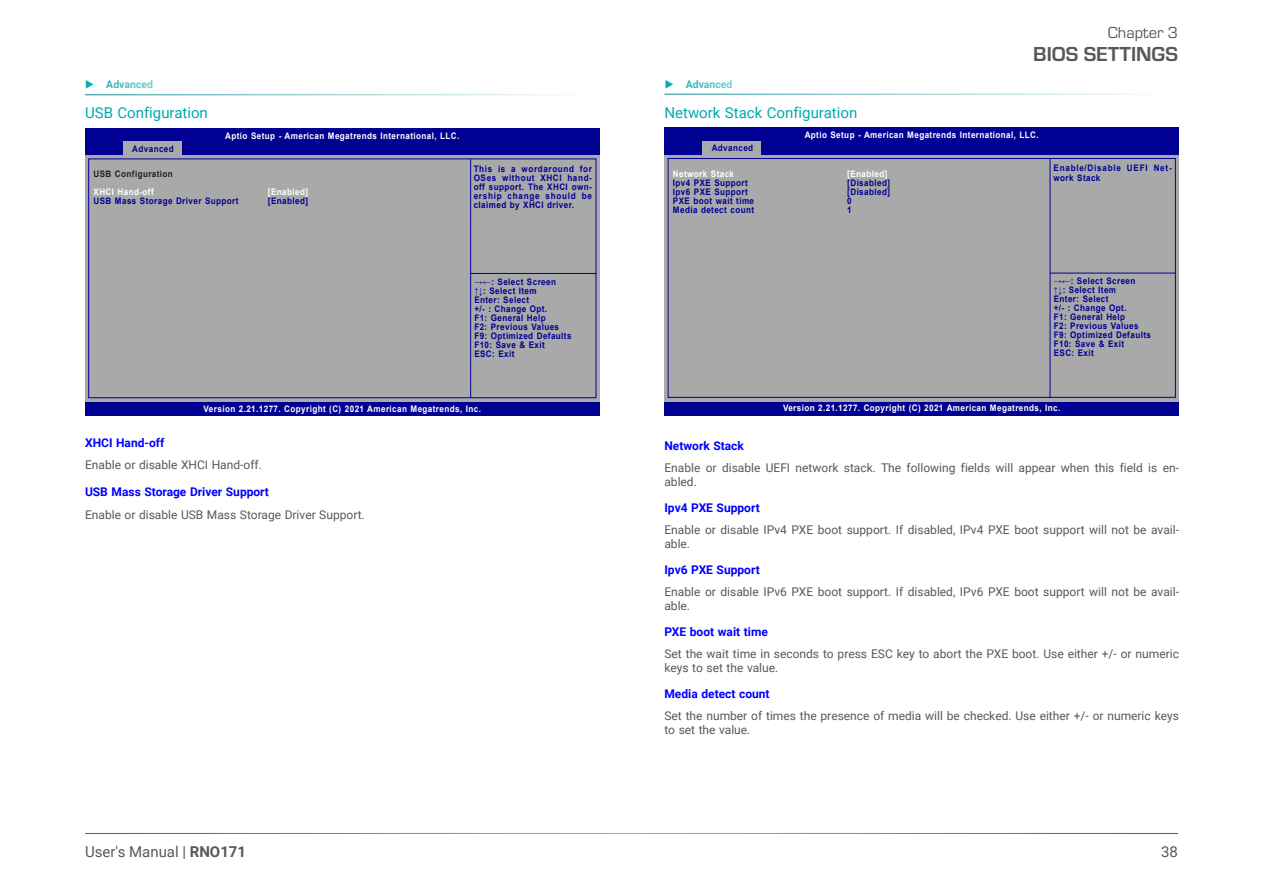
<style>
.page{position:relative;width:1263px;height:893px;background:#fff}
.page>*{position:absolute;margin:0;border:0;box-sizing:border-box;transform-origin:0 0}
.t1{font:700 21px "Eurostile";color:#57585a}
.t2{font:16.5px "Eurostile";color:#57585a}
.Heading_3{font:15px "Roboto";color:#00aaad}
.t3{font:15px "Roboto";color:#57585a}
.Body_Text{font:12px/13.5px "Roboto";color:#57585a}
.BIOS_Item{font:700 12px "Roboto";color:#00f}
.t4{font:700 10.5px "Roboto";color:#00aaad}
.t5{font:700 9px/9px "Arial";letter-spacing:.05em;color:#000093;text-align:justify;scale:.9 1}
.t6{font:700 9px "Arial";letter-spacing:.05em;color:#fff;scale:.9 1}
.t7{font:700 9px/9px "Arial";letter-spacing:.095em;color:#000093;scale:.9 1}
.t8{font:700 9px "Arial";letter-spacing:.05em;color:#231f20;scale:.9 1}
.s1{font-weight:700}
</style>
<div class="page">
<hr style="left:85px;top:833px;width:1093px;height:1px;background:#57585a">
<div style="left:85px;top:141px;width:515px;height:264px;background:#aaa9aa"></div>
<div style="left:85px;top:128px;width:514px;height:13px;background:#000093"></div>
<div style="left:85px;top:142px;width:515px;height:13px;background:#000093"></div>
<div style="left:85px;top:402px;width:514px;height:14px;background:#000093"></div>
<div style="left:88px;top:158px;width:508px;height:240px;border:1px solid #000093"></div>
<hr style="left:470px;top:159px;width:1px;height:239px;background:#000093">
<hr style="left:470px;top:273px;width:126px;height:1px;background:#000093">
<div style="left:123px;top:142px;width:59px;height:13px;background:#aaa9aa"></div>
<hr style="left:85px;top:94px;width:515px;height:1px;background:#2e9aa0">
<div style="left:664px;top:141px;width:515px;height:264px;background:#aaa9aa"></div>
<div style="left:665px;top:128px;width:514px;height:13px;background:#000093"></div>
<div style="left:664px;top:141px;width:515px;height:14px;background:#000093"></div>
<div style="left:665px;top:402px;width:514px;height:13px;background:#000093"></div>
<div style="left:668px;top:158px;width:508px;height:240px;border:1px solid #000093"></div>
<hr style="left:1049px;top:159px;width:1px;height:239px;background:#000093">
<hr style="left:1050px;top:273px;width:126px;height:1px;background:#000093">
<div style="left:703px;top:141px;width:58px;height:14px;background:#aaa9aa"></div>
<hr style="left:664px;top:94px;width:515px;height:1px;background:#2e9aa0">
<p class="t2" style="left:1108px;top:22px;width:72px">Chapter 3</p>
<p class="t1" style="left:1033px;top:39px;width:146px">BIOS SETTINGS</p>
<p class="t4" style="left:106px;top:77px;width:48px">Advanced</p>
<p class="t4" style="left:686px;top:76px;width:48px">Advanced</p>
<p class="Heading_3" style="left:85px;top:102px;width:124px">USB Configuration</p>
<p class="Heading_3" style="left:664px;top:102px;width:194px">Network Stack Configuration</p>
<p class="t6" style="left:225px;top:129px;width:262px">Aptio Setup - American Megatrends International, LLC.</p>
<p class="t6" style="left:805px;top:129px;width:262px">Aptio Setup - American Megatrends International, LLC.</p>
<p class="t5" style="left:132px;top:144px;width:48px">Advanced</p>
<p class="t5" style="left:712px;top:144px;width:48px">Advanced</p>
<p class="t8" style="left:94px;top:168px;width:90px">USB Configuration</p>
<p class="t6" style="left:94px;top:186px;width:68px">XHCI Hand-off</p>
<p class="t5" style="left:94px;top:196px;width:163px">USB Mass Storage Driver Support</p>
<p class="t6" style="left:268px;top:186px;width:46px">[Enabled]</p>
<p class="t5" style="left:268px;top:196px;width:46px">[Enabled]</p>
<p class="t5" style="left:474px;top:165px;width:133px">This is a wordaround for OSes without XHCI hand&shy;off support. The XHCI own&shy;ership change should be claimed by XHCI driver.</p>
<p class="t6" style="left:673px;top:167px;width:69px">Network Stack</p>
<p class="t5" style="left:673px;top:178px;width:85px">Ipv4 PXE Support</p>
<p class="t5" style="left:673px;top:187px;width:85px">Ipv6 PXE Support</p>
<p class="t5" style="left:673px;top:196px;width:92px">PXE boot wait time</p>
<p class="t5" style="left:673px;top:205px;width:92px">Media detect count</p>
<p class="t6" style="left:847px;top:167px;width:46px">[Enabled]</p>
<p class="t5" style="left:847px;top:178px;width:49px">[Disabled]</p>
<p class="t5" style="left:847px;top:187px;width:49px">[Disabled]</p>
<p class="t5" style="left:847px;top:196px;width:7px">0</p>
<p class="t5" style="left:847px;top:205px;width:7px">1</p>
<p class="t7" style="left:1053px;top:164px;width:133px">Enable/Disable UEFI Net&shy;work Stack</p>
<p class="t5" style="left:474px;top:277px;width:92px">→←: Select Screen</p>
<p class="t5" style="left:474px;top:286px;width:71px">↑↓: Select Item</p>
<p class="t5" style="left:474px;top:295px;width:62px">Enter: Select</p>
<p class="t5" style="left:474px;top:304px;width:82px">+/- : Change Opt.</p>
<p class="t5" style="left:474px;top:313px;width:81px">F1: General Help</p>
<p class="t5" style="left:474px;top:322px;width:96px">F2: Previous Values</p>
<p class="t5" style="left:474px;top:331px;width:109px">F9: Optimized Defaults</p>
<p class="t5" style="left:474px;top:340px;width:80px">F10: Save &amp; Exit</p>
<p class="t5" style="left:474px;top:349px;width:46px">ESC: Exit</p>
<p class="t5" style="left:1054px;top:277px;width:92px">→←: Select Screen</p>
<p class="t5" style="left:1054px;top:286px;width:71px">↑↓: Select Item</p>
<p class="t5" style="left:1054px;top:295px;width:62px">Enter: Select</p>
<p class="t5" style="left:1054px;top:304px;width:82px">+/- : Change Opt.</p>
<p class="t5" style="left:1054px;top:313px;width:81px">F1: General Help</p>
<p class="t5" style="left:1054px;top:322px;width:96px">F2: Previous Values</p>
<p class="t5" style="left:1054px;top:331px;width:109px">F9: Optimized Defaults</p>
<p class="t5" style="left:1054px;top:340px;width:80px">F10: Save &amp; Exit</p>
<p class="t5" style="left:1054px;top:349px;width:46px">ESC: Exit</p>
<p class="t6" style="left:204px;top:402px;width:310px">Version 2.21.1277. Copyright (C) 2021 American Megatrends, Inc.</p>
<p class="t6" style="left:783px;top:402px;width:310px">Version 2.21.1277. Copyright (C) 2021 American Megatrends, Inc.</p>
<p class="BIOS_Item" style="left:85px;top:435px;width:81px">XHCI Hand-off</p>
<p class="Body_Text" style="left:85px;top:458px;width:178px">Enable or disable XHCI Hand-off.</p>
<p class="BIOS_Item" style="left:85px;top:483px;width:185px">USB Mass Storage Driver Support</p>
<p class="Body_Text" style="left:85px;top:508px;width:281px">Enable or disable USB Mass Storage Driver Support.</p>
<p class="BIOS_Item" style="left:664px;top:438px;width:81px">Network Stack</p>
<p class="Body_Text" style="left:664px;top:461px;width:516px">Enable or disable UEFI network stack. The following fields will appear when this field is en&shy;abled.</p>
<p class="BIOS_Item" style="left:664px;top:500px;width:97px">Ipv4 PXE Support</p>
<p class="Body_Text" style="left:664px;top:523px;width:516px">Enable or disable IPv4 PXE boot support. If disabled, IPv4 PXE boot support will not be avail&shy;able.</p>
<p class="BIOS_Item" style="left:664px;top:562px;width:97px">Ipv6 PXE Support</p>
<p class="Body_Text" style="left:664px;top:585px;width:516px">Enable or disable IPv6 PXE boot support. If disabled, IPv6 PXE boot support will not be avail&shy;able.</p>
<p class="BIOS_Item" style="left:664px;top:624px;width:105px">PXE boot wait time</p>
<p class="Body_Text" style="left:664px;top:647px;width:516px">Set the wait time in seconds to press ESC key to abort the PXE boot. Use either +/- or numeric keys to set the value.</p>
<p class="BIOS_Item" style="left:664px;top:686px;width:107px">Media detect count</p>
<p class="Body_Text" style="left:664px;top:709px;width:516px">Set the number of times the presence of media will be checked. Use either +/- or numeric keys to set the value.</p>
<p class="t3" style="left:85px;top:841px;width:163px">User's Manual | <span class="s1">RNO171</span></p>
<p class="t3" style="left:1161px;top:841px;width:18px">38</p>
</div>
